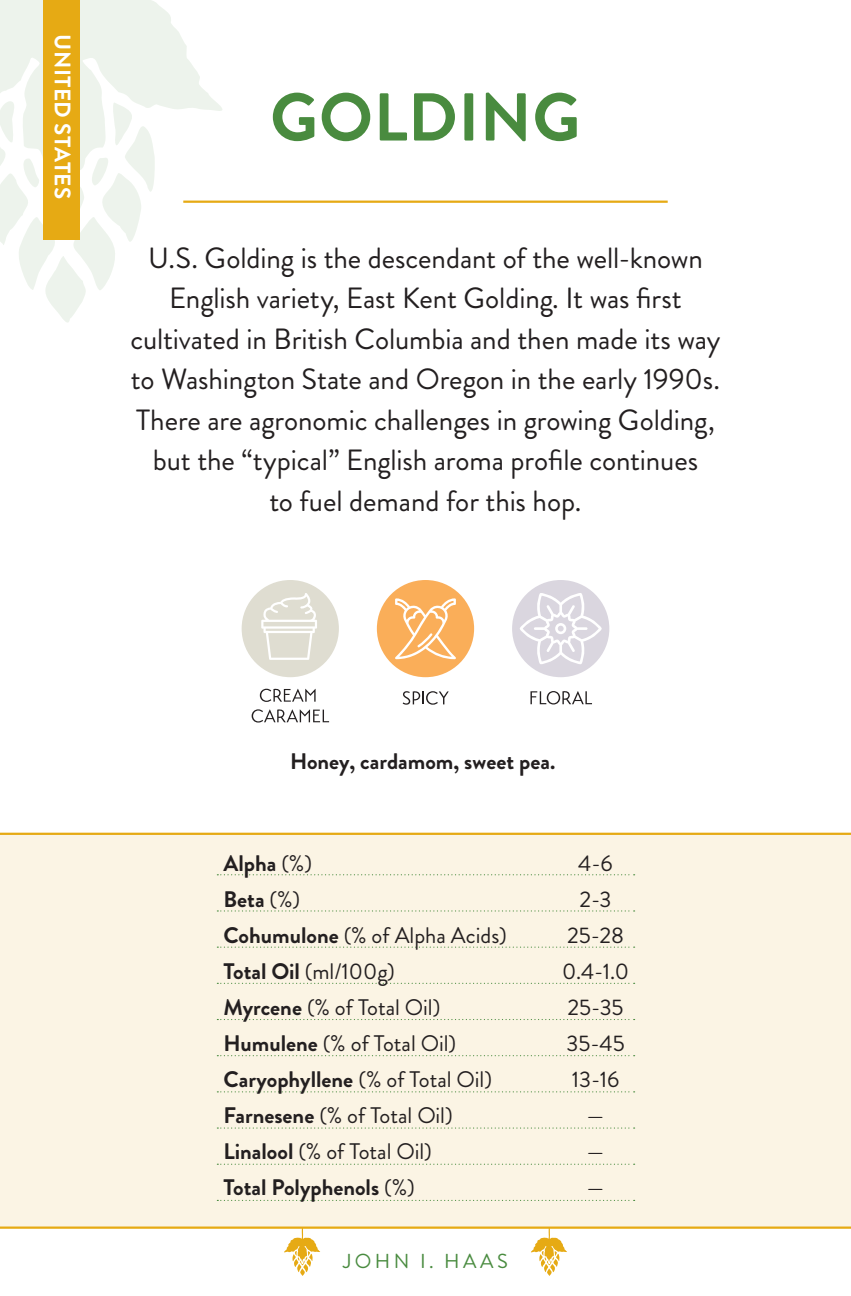
<style>
.page{position:relative;width:851px;height:1296px;background:#fff}
.page>*{position:absolute;margin:0;border:0;box-sizing:border-box;transform-origin:0 0}
.t1{font:700 67.5px "Brandon Grotesque";letter-spacing:.01em;color:#498b3f}
.t2{font:29.25px/40.5px "Brandon Grotesque";letter-spacing:-.005em;color:#231f20;text-align:center}
.t3{font:22.5px "Brandon Grotesque";color:#231f20}
.t4{font:700 22.5px "Brandon Grotesque";color:#231f20}
.t5{font:700 22.5px "Brandon Grotesque";letter-spacing:.02em;color:#fff}
.t6{font:20.25px "Brandon Grotesque";letter-spacing:.17em;color:#498b3f}
.s1{font-weight:400}
.s2{font-weight:700}
</style>
<div class="page">
<div style="left:0;top:833px;width:850px;height:394px;background:#fbf4e4"></div>
<svg style="left:531px;top:1229px;width:36px;height:47px"></svg>
<svg style="left:284px;top:1229px;width:36px;height:47px"></svg>
<hr style="left:0;top:833px;width:850px;height:2px;background:#e6aa14">
<hr style="left:0;top:1227px;width:850px;height:2px;background:#e6aa14">
<svg style="left:217px;top:874px;width:417px;height:1px"></svg>
<svg style="left:217px;top:910px;width:417px;height:2px"></svg>
<svg style="left:217px;top:947px;width:417px;height:1px"></svg>
<svg style="left:217px;top:983px;width:417px;height:1px"></svg>
<svg style="left:217px;top:1019px;width:417px;height:1px"></svg>
<svg style="left:217px;top:1055px;width:417px;height:1px"></svg>
<svg style="left:217px;top:1091px;width:417px;height:1px"></svg>
<svg style="left:217px;top:1127px;width:417px;height:2px"></svg>
<svg style="left:217px;top:1164px;width:417px;height:1px"></svg>
<svg style="left:217px;top:1200px;width:417px;height:1px"></svg>
<svg style="left:0;top:0;width:222px;height:111px;fill:#edf3ec"></svg>
<svg style="left:0;top:101px;width:155px;height:222px"></svg>
<div style="left:44px;top:0;width:36px;height:240px;background:#e6aa14"></div>
<svg style="left:530px;top:691px;width:62px;height:14px"></svg>
<div style="left:512px;top:580px;width:97px;height:97px;background:#dad6df;border-radius:50%"></div>
<svg style="left:519px;top:593px;width:82px;height:71px"></svg>
<svg style="left:402px;top:691px;width:46px;height:14px"></svg>
<div style="left:377px;top:580px;width:97px;height:97px;background:#faae59;border-radius:50%"></div>
<svg style="left:395px;top:598px;width:61px;height:61px"></svg>
<svg style="left:260px;top:688px;width:55px;height:14px"></svg>
<svg style="left:251px;top:709px;width:78px;height:14px"></svg>
<div style="left:242px;top:580px;width:97px;height:97px;background:#dfddd1;border-radius:50%"></div>
<svg style="left:261px;top:593px;width:56px;height:67px"></svg>
<hr style="left:183px;top:201px;width:484px;height:2px;background:#e6aa14">
<p class="t5" style="left:78px;top:34px;width:166px;rotate:90deg">UNITED STATES</p>
<h1 class="t1" style="left:270px;top:70px;width:312px">GOLDING</h1>
<p class="t2" style="left:130px;top:238px;width:591px">U.S. Golding is the descendant of the well-known English variety, East Kent Golding. It was first cultivated in British Columbia and then made its way to Washington State and Oregon in the early 1990s.<br>There are agronomic challenges in growing Golding, but the “typical” English aroma profile continues<br>to fuel demand for this hop.</p>
<p class="t4" style="left:290px;top:746px;width:266px">Honey, cardamom, sweet pea.</p>
<p class="t4" style="left:223px;top:847px;width:90px">Alpha <span class="s1">(%)</span></p>
<p class="t3" style="left:578px;top:847px;width:36px">4-6</p>
<p class="t4" style="left:223px;top:883px;width:78px">Beta <span class="s1">(%)</span></p>
<p class="t3" style="left:579px;top:883px;width:34px">2-3</p>
<p class="t3" style="left:223px;top:919px;width:285px"><span class="s2">Cohumulone</span> (% of Alpha Acids)</p>
<p class="t3" style="left:567px;top:919px;width:58px">25-28</p>
<p class="t3" style="left:223px;top:955px;width:173px"><span class="s2">Total Oil</span> (ml/100g)</p>
<p class="t3" style="left:562px;top:955px;width:69px">0.4-1.0</p>
<p class="t3" style="left:223px;top:991px;width:218px"><span class="s2">Myrcene</span> (% of Total Oil)</p>
<p class="t3" style="left:567px;top:991px;width:58px">25-35</p>
<p class="t3" style="left:223px;top:1027px;width:234px"><span class="s2">Humulene</span> (% of Total Oil)</p>
<p class="t3" style="left:566px;top:1027px;width:60px">35-45</p>
<p class="t4" style="left:223px;top:1063px;width:270px">Caryophyllene <span class="s1">(% of Total Oil)</span></p>
<p class="t3" style="left:571px;top:1063px;width:49px">13-16</p>
<p class="t3" style="left:223px;top:1099px;width:231px"><span class="s2">Farnesene</span> (% of Total Oil)</p>
<p class="t3" style="left:586px;top:1099px;width:19px">—</p>
<p class="t3" style="left:223px;top:1135px;width:210px"><span class="s2">Linalool</span> (% of Total Oil)</p>
<p class="t3" style="left:586px;top:1135px;width:19px">—</p>
<p class="t4" style="left:223px;top:1171px;width:193px">Total Polyphenols <span class="s1">(%)</span></p>
<p class="t3" style="left:586px;top:1171px;width:19px">—</p>
<p class="t6" style="left:343px;top:1247px;width:166px">JOHN I. HAAS</p>
</div>
